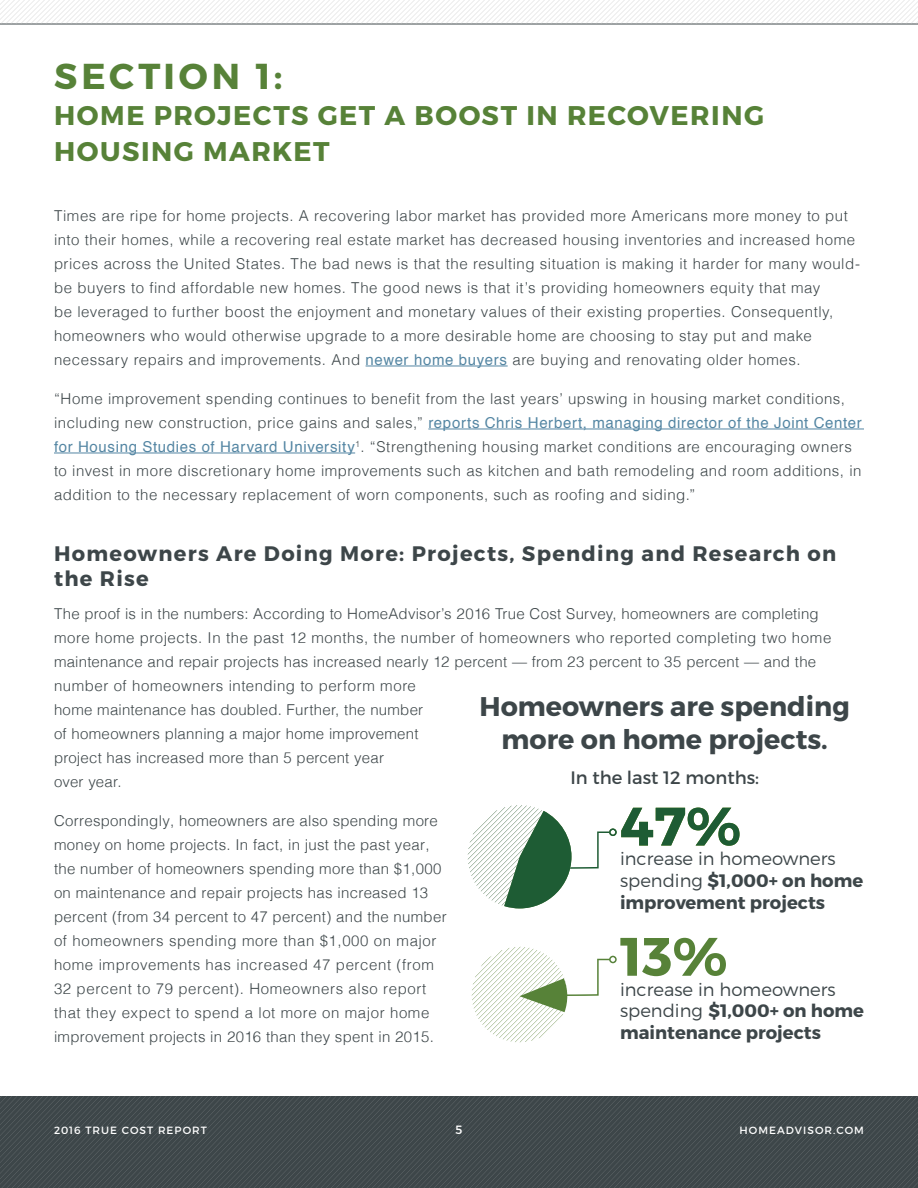
<style>
.page{position:relative;width:918px;height:1188px;background:#fff}
.page>*{position:absolute;margin:0;border:0;box-sizing:border-box;transform-origin:0 0}
.t1{font:700 54px "Montserrat";color:#578238}
.t2{font:700 54px "Montserrat";color:#57823b}
.t3{font:700 36px "Montserrat";letter-spacing:.105em;color:#578238}
.t4{font:700 27px/36px "Montserrat";letter-spacing:.05em;color:#578238}
.t5{font:700 27px/32.4px "Montserrat";color:#3d4649;text-align:center}
.t6{font:700 21px/25.2px "Montserrat";letter-spacing:.06em;color:#3d4649}
.t7{font:700 18px/21.6px "Montserrat";color:#3d4649}
.t8{font:18px "Montserrat";color:#3d4649}
.t9{font:300 15px/24px "Helvetica";letter-spacing:.03em;color:#3d4649}
.t10{font:12px "Montserrat";color:#fff}
.t11{font:10.5px "Montserrat";letter-spacing:.1em;color:#fff}
.s1{font-weight:400;color:#5486a3}
.s2{color:#1e5c34}
.s3{font-weight:300}
</style>
<div class="page">
<svg style="left:0;top:1096px;width:918px;height:92px;background:#41494c"></svg>
<svg style="left:0;top:0;width:918px;height:25px"></svg>
<hr style="left:366px;top:366px;width:142px;height:1px;background:#5486a3">
<hr style="left:428px;top:429px;width:436px;height:1px;background:#5486a3">
<hr style="left:54px;top:453px;width:301px;height:1px;background:#5486a3">
<svg style="left:472px;top:947px;width:145px;height:95px"></svg>
<svg style="left:468px;top:805px;width:272px;height:104px"></svg>
<h2 class="t3" style="left:54px;top:54px;width:230px">SECTION 1:</h2>
<h3 class="t4" style="left:54px;top:98px;width:712px">HOME PROJECTS GET A BOOST IN RECOVERING<br>HOUSING MARKET</h3>
<p class="t9" style="left:54px;top:202px;width:808px">Times are ripe for home projects. A recovering labor market has provided more Americans more money to put into their homes, while a recovering real estate market has decreased housing inventories and increased home prices across the United States. The bad news is that the resulting situation is making it harder for many would&shy;be buyers to find affordable new homes. The good news is that it’s providing homeowners equity that may<br>be leveraged to further boost the enjoyment and monetary values of their existing properties. Consequently, homeowners who would otherwise upgrade to a more desirable home are choosing to stay put and make necessary repairs and improvements. And <span class="s1">newer home buyers</span> are buying and renovating older homes.</p>
<p class="t9" style="left:54px;top:385px;width:809px">“Home improvement spending continues to benefit from the last years’ upswing in housing market conditions, including new construction, price gains and sales,” <span class="s1">reports Chris Herbert, managing director of the Joint Center for Housing Studies of Harvard University</span><sup>1</sup>. “Strengthening housing market conditions are encouraging owners to invest in more discretionary home improvements such as kitchen and bath remodeling and room additions, in addition to the necessary replacement of worn components, such as roofing and siding.”</p>
<h3 class="t6" style="left:54px;top:541px;width:784px">Homeowners Are Doing More: Projects, Spending and Research on the Rise</h3>
<p class="t9" style="left:54px;top:601px;width:779px">The proof is in the numbers: According to HomeAdvisor’s 2016 True Cost Survey, homeowners are completing more home projects. In the past 12 months, the number of homeowners who reported completing two home maintenance and repair projects has increased nearly 12 percent — from 23 percent to 35 percent — and the number of homeowners intending to perform more<br>home maintenance has doubled. Further, the number<br>of homeowners planning a major home improvement<br>project has increased more than 5 percent year<br>over year.</p>
<p class="t9" style="left:54px;top:808px;width:394px">Correspondingly, homeowners are also spending more money on home projects. In fact, in just the past year, the number of homeowners spending more than $1,000 on maintenance and repair projects has increased 13 percent (from 34 percent to 47 percent) and the number of homeowners spending more than $1,000 on major home improvements has increased 47 percent (from 32 percent to 79 percent). Homeowners also report that they expect to spend a lot more on major home improvement projects in 2016 than they spent in 2015.</p>
<h3 class="t5" style="left:480px;top:691px;width:372px">Homeowners are spending more on home projects.</h3>
<p class="t8" style="left:570px;top:767px;width:190px">In the last 12 months:</p>
<h1 class="t2" style="left:620px;top:793px;width:123px">47<span class="s2">%</span></h1>
<p class="t7" style="left:620px;top:849px;width:245px"><span class="s3">increase in homeowners spending</span> $1,000+ on home improvement projects</p>
<h1 class="t1" style="left:620px;top:923px;width:109px">13%</h1>
<p class="t7" style="left:620px;top:979px;width:245px"><span class="s3">increase in homeowners spending</span> $1,000+ on home maintenance projects</p>
<p class="t11" style="left:54px;top:1124px;width:154px">2016 TRUE COST REPORT</p>
<p class="t10" style="left:456px;top:1122px;width:8px">5</p>
<p class="t11" style="left:739px;top:1124px;width:126px">HOMEADVISOR.COM</p>
</div>
